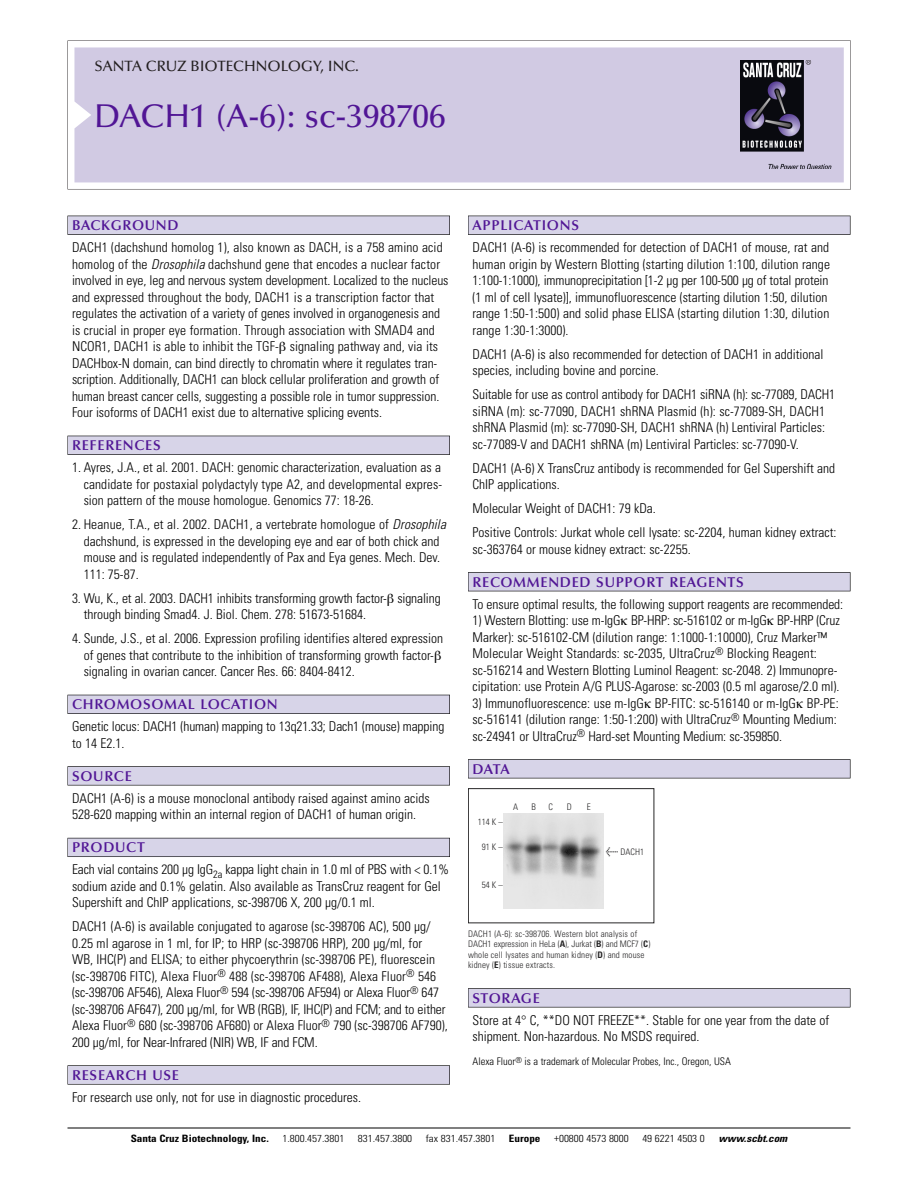
<style>
.page{position:relative;width:918px;height:1188px;background:#fff}
.page>*{position:absolute;margin:0;border:0;box-sizing:border-box;transform-origin:0 0}
.t1{font:500 33px "Optima";color:#511695}
.t2{font:500 15px "Optima";color:#231f20}
.t3{font:600 14.25px "Optima";letter-spacing:.05em;color:#511695}
.t4{font:300 condensed 13.5px/16.5px "Univers";color:#000}
.t5{font:300 condensed 10.5px "Univers";color:#000}
.t6{font:300 condensed 10.2px "Univers";color:#000;scale:1.1 1}
.t7{font:700 condensed 10.2px "Univers";color:#000;scale:1.1 1}
.t8{font:italic 700 condensed 10.2px "Univers";color:#000;scale:1.1 1}
.t9{font:300 condensed 9px/10.5px "Univers";letter-spacing:.015em;color:#272627}
.s1{font-style:italic}
.s2{font-family:"Meta Plus";font-weight:400;font-stretch:normal;font-size:10.5px}
.s3{font-weight:700}
</style>
<div class="page">
<svg style="left:74px;top:41px;width:777px;height:148px"></svg>
<div style="left:74px;top:47px;width:770px;height:135px;background:#d1cae3"></div>
<img style="left:741px;top:60px;width:90px;height:108px">
<div style="left:68px;top:216px;width:382px;height:19px;background:#535256"></div>
<div style="left:68px;top:216px;width:381px;height:18px;background:#d7d4e8"></div>
<div style="left:68px;top:436px;width:382px;height:19px;background:#525156"></div>
<div style="left:68px;top:436px;width:381px;height:18px;background:#d7d4e8"></div>
<div style="left:68px;top:695px;width:382px;height:19px;background:#515057"></div>
<div style="left:68px;top:695px;width:381px;height:18px;background:#d7d4e8"></div>
<div style="left:68px;top:766px;width:382px;height:19px;background:#575659"></div>
<div style="left:68px;top:767px;width:381px;height:18px;background:#d7d4e8"></div>
<div style="left:68px;top:838px;width:382px;height:19px;background:#595860"></div>
<div style="left:68px;top:838px;width:381px;height:18px;background:#d7d4e8"></div>
<svg style="left:68px;top:1065px;width:382px;height:20px"></svg>
<div style="left:68px;top:1066px;width:381px;height:18px;background:#d7d4e8"></div>
<div style="left:468px;top:216px;width:382px;height:19px;background:#535256"></div>
<div style="left:468px;top:216px;width:382px;height:18px;background:#d7d4e8"></div>
<div style="left:468px;top:572px;width:382px;height:19px;background:#515155"></div>
<div style="left:468px;top:573px;width:382px;height:18px;background:#d7d4e8"></div>
<div style="left:468px;top:759px;width:382px;height:19px;background:#545357"></div>
<div style="left:468px;top:760px;width:382px;height:18px;background:#d7d4e8"></div>
<div style="left:468px;top:988px;width:382px;height:19px;background:#575659"></div>
<div style="left:468px;top:989px;width:382px;height:18px;background:#d7d4e8"></div>
<hr style="left:68px;top:1128px;width:782px;height:1px;background:#000">
<div style="left:468px;top:788px;width:186px;height:135px;border:1px solid #272627"></div>
<img style="left:504px;top:814px;width:100px;height:95px">
<p class="t2" style="left:94px;top:60px;width:266px">SANTA CRUZ BIOTECHNOLOGY, INC.</p>
<p class="t1" style="left:94px;top:102px;width:353px">DACH1 (A-6): sc-398706</p>
<p class="t3" style="left:72px;top:219px;width:108px">BACKGROUND</p>
<p class="t4" style="left:72px;top:240px;width:378px">DACH1 (dachshund homolog 1), also known as DACH, is a 758 amino acid homolog of the <span class="s1">Drosophila</span>dachshund gene that encodes a nuclear factor involved in eye, leg and nervous system development. Localized to the nucleus and expressed throughout the body, DACH1 is a transcription factor that regulates the activation of a variety of genes involved in organogenesis and is crucial in proper eye formation. Through association with SMAD4 and NCOR1, DACH1 is able to inhibit the TGF- signaling pathway and, via its DACHbox-N domain, can bind directly to chromatin where it regulates tran&shy;scription. Additionally, DACH1 can block cellular proliferation and growth of human breast cancer cells, suggesting a possible role in tumor suppression.<br>Four isoforms of DACH1 exist due to alternative splicing events.</p>
<p class="t3" style="left:72px;top:439px;width:90px">REFERENCES</p>
<p class="t4" style="left:84px;top:460px;width:360px;text-align:justify;text-indent:-12px">1. Ayres, J.A., et al. 2001. DACH: genomic characterization, evaluation as a candidate for postaxial polydactyly type A2, and developmental expres&shy;sion pattern of the mouse homologue. Genomics 77: 18-26.</p>
<p class="t4" style="left:84px;top:517px;width:367px;text-indent:-12px">2. Heanue, T.A., et al. 2002. DACH1, a vertebrate homologue of <span class="s1">Drosophila </span>dachshund, is expressed in the developing eye and ear of both chick and mouse and is regulated independently of Pax and Eya genes. Mech. Dev.<br>111: 75-87.</p>
<p class="t4" style="left:84px;top:591px;width:358px;text-indent:-12px">3. Wu, K., et al. 2003. DACH1 inhibits transforming growth factor- signaling through binding Smad4. J. Biol. Chem. 278: 51673-51684.</p>
<p class="t4" style="left:84px;top:631px;width:361px;text-indent:-12px">4. Sunde, J.S., et al. 2006. Expression profiling identifies altered expression of genes that contribute to the inhibition of transforming growth factor&shy;signaling in ovarian cancer. Cancer Res. 66: 8404-8412.</p>
<p class="t3" style="left:72px;top:698px;width:207px">CHROMOSOMAL LOCATION</p>
<p class="t4" style="left:72px;top:720px;width:374px">Genetic locus: DACH1 (human) mapping to 13q21.33; Dach1 (mouse) mapping to 14 E2.1.</p>
<p class="t3" style="left:72px;top:770px;width:61px">SOURCE</p>
<p class="t4" style="left:72px;top:791px;width:359px">DACH1 (A-6) is a mouse monoclonal antibody raised against amino acids<br>528-620 mapping within an internal region of DACH1 of human origin.</p>
<p class="t3" style="left:72px;top:841px;width:74px">PRODUCT</p>
<p class="t4" style="left:72px;top:863px;width:379px">Each vial contains 200 µg IgG<sub>2a</sub> kappa light chain in 1.0 ml of PBS with &lt; 0.1% sodium azide and 0.1% gelatin. Also available as TransCruz reagent for Gel<br>Supershift and ChIP applications, sc-398706 X, 200 µg/0.1 ml.</p>
<p class="t4" style="left:72px;top:920px;width:377px">DACH1 (A-6) is available conjugated to agarose (sc-398706 AC), 500 µg/ 0.25 ml agarose in 1 ml, for IP; to HRP (sc-398706 HRP), 200 µg/ml, for<br>WB, IHC(P) and ELISA; to either phycoerythrin (sc-398706 PE), fluorescein (sc-398706 FITC), Alexa Fluor<sup>®</sup> 488 (sc-398706 AF488), Alexa Fluor<sup>®</sup> 546 (sc-398706 AF546), Alexa Fluor<sup>®</sup> 594 (sc-398706 AF594) or Alexa Fluor<sup>®</sup> 647 (sc-398706 AF647), 200 µg/ml, for WB (RGB), IF, IHC(P) and FCM; and to either Alexa Fluor<sup>®</sup> 680 (sc-398706 AF680) or Alexa Fluor<sup>®</sup> 790 (sc-398706 AF790), 200 µg/ml, for Near-Infrared (NIR) WB, IF and FCM.</p>
<p class="t3" style="left:72px;top:1069px;width:109px">RESEARCH USE</p>
<p class="t4" style="left:72px;top:1090px;width:291px">For research use only, not for use in diagnostic procedures.</p>
<p class="t3" style="left:473px;top:219px;width:108px">APPLICATIONS</p>
<p class="t4" style="left:473px;top:240px;width:359px">DACH1 (A-6) is recommended for detection of DACH1 of mouse, rat and human origin by Western Blotting (starting dilution 1:100, dilution range 1:100-1:1000), immunoprecipitation [1-2 µg per 100-500 µg of total protein (1 ml of cell lysate)], immunofluorescence (starting dilution 1:50, dilution range 1:50-1:500) and solid phase ELISA (starting dilution 1:30, dilution range 1:30-1:3000).</p>
<p class="t4" style="left:473px;top:347px;width:352px">DACH1 (A-6) is also recommended for detection of DACH1 in additional species, including bovine and porcine.</p>
<p class="t4" style="left:473px;top:387px;width:364px">Suitable for use as control antibody for DACH1 siRNA (h): sc-77089, DACH1 siRNA (m): sc-77090, DACH1 shRNA Plasmid (h): sc-77089-SH, DACH1 shRNA Plasmid (m): sc-77090-SH, DACH1 shRNA (h) Lentiviral Particles: sc-77089-V and DACH1 shRNA (m) Lentiviral Particles: sc-77090-V.</p>
<p class="t4" style="left:473px;top:461px;width:364px">DACH1 (A-6) X TransCruz antibody is recommended for Gel Supershift and<br>ChIP applications.</p>
<p class="t4" style="left:473px;top:501px;width:185px">Molecular Weight of DACH1: 79 kDa.</p>
<p class="t4" style="left:473px;top:525px;width:366px">Positive Controls: Jurkat whole cell lysate: sc-2204, human kidney extract: sc-363764 or mouse kidney extract: sc-2255.</p>
<p class="t3" style="left:473px;top:576px;width:273px">RECOMMENDED SUPPORT REAGENTS</p>
<p class="t4" style="left:473px;top:597px;width:372px">To ensure optimal results, the following support reagents are recommended:</p>
<p class="t4" style="left:473px;top:613px;width:369px">1) Western Blotting: use m-IgG BP-HRP: sc-516102 or m-IgG BP-HRP (Cruz Marker): sc-516102-CM (dilution range: 1:1000-1:10000), Cruz Marker™ Molecular Weight Standards: sc-2035, UltraCruz<sup>®</sup> Blocking Reagent: sc-516214 and Western Blotting Luminol Reagent: sc-2048. 2) Immunopre&shy;cipitation: use Protein A/G PLUS-Agarose: sc-2003 (0.5 ml agarose/2.0 ml).</p>
<p class="t4" style="left:473px;top:696px;width:368px">3) Immunofluorescence: use m-IgG BP-FITC: sc-516140 or m-IgG BP-PE: sc-516141 (dilution range: 1:50-1:200) with UltraCruz<sup>®</sup> Mounting Medium: sc-24941 or UltraCruz<sup>®</sup> Hard-set Mounting Medium: sc-359850.</p>
<p class="t3" style="left:473px;top:763px;width:39px">DATA</p>
<p class="t9" style="left:478px;top:817px;width:26px">114 K –</p>
<p class="t9" style="left:482px;top:842px;width:22px">91K–</p>
<p class="t9" style="left:482px;top:880px;width:22px">54K–</p>
<p class="t9" style="left:513px;top:803px;width:7px">A</p>
<p class="t9" style="left:532px;top:803px;width:6px">B</p>
<p class="t9" style="left:549px;top:803px;width:6px">C</p>
<p class="t9" style="left:567px;top:803px;width:7px">D</p>
<p class="t9" style="left:587px;top:803px;width:5px">E</p>
<p class="t9" style="left:606px;top:847px;width:40px"><span class="s2">&lt;</span> DACH1</p>
<p class="t9" style="left:468px;top:929px;width:184px">DACH1 (A-6): sc-398706. Western blot analysis of DACH1 expression in HeLa (<span class="s3">A</span>), Jurkat (<span class="s3">B</span>) and MCF7 (<span class="s3">C</span>) whole cell lysates and human kidney (<span class="s3">D</span>) and mouse kidney (<span class="s3">E</span>) tissue extracts.</p>
<p class="t3" style="left:473px;top:992px;width:69px">STORAGE</p>
<p class="t4" style="left:473px;top:1013px;width:358px">Store at 4° C, **DO NOT FREEZE**. Stable for one year from the date of shipment. Non-hazardous. No MSDS required.</p>
<p class="t5" style="left:473px;top:1058px;width:260px">Alexa Fluor<sup>®</sup> is a trademark of Molecular Probes, Inc., Oregon, USA</p>
<p class="t7" style="left:131px;top:1135px;width:127px">Santa Cruz Biotechnology, Inc.</p>
<p class="t6" style="left:282px;top:1135px;width:58px">1.800.457.3801</p>
<p class="t6" style="left:358px;top:1135px;width:51px">831.457.3800</p>
<p class="t6" style="left:426px;top:1135px;width:65px">fax 831.457.3801</p>
<p class="t7" style="left:509px;top:1135px;width:30px">Europe</p>
<p class="t6" style="left:554px;top:1135px;width:69px">+00800 4573 8000</p>
<p class="t6" style="left:642px;top:1135px;width:58px">49 6221 4503 0</p>
<p class="t8" style="left:719px;top:1135px;width:66px">www.scbt.com</p>
</div>
